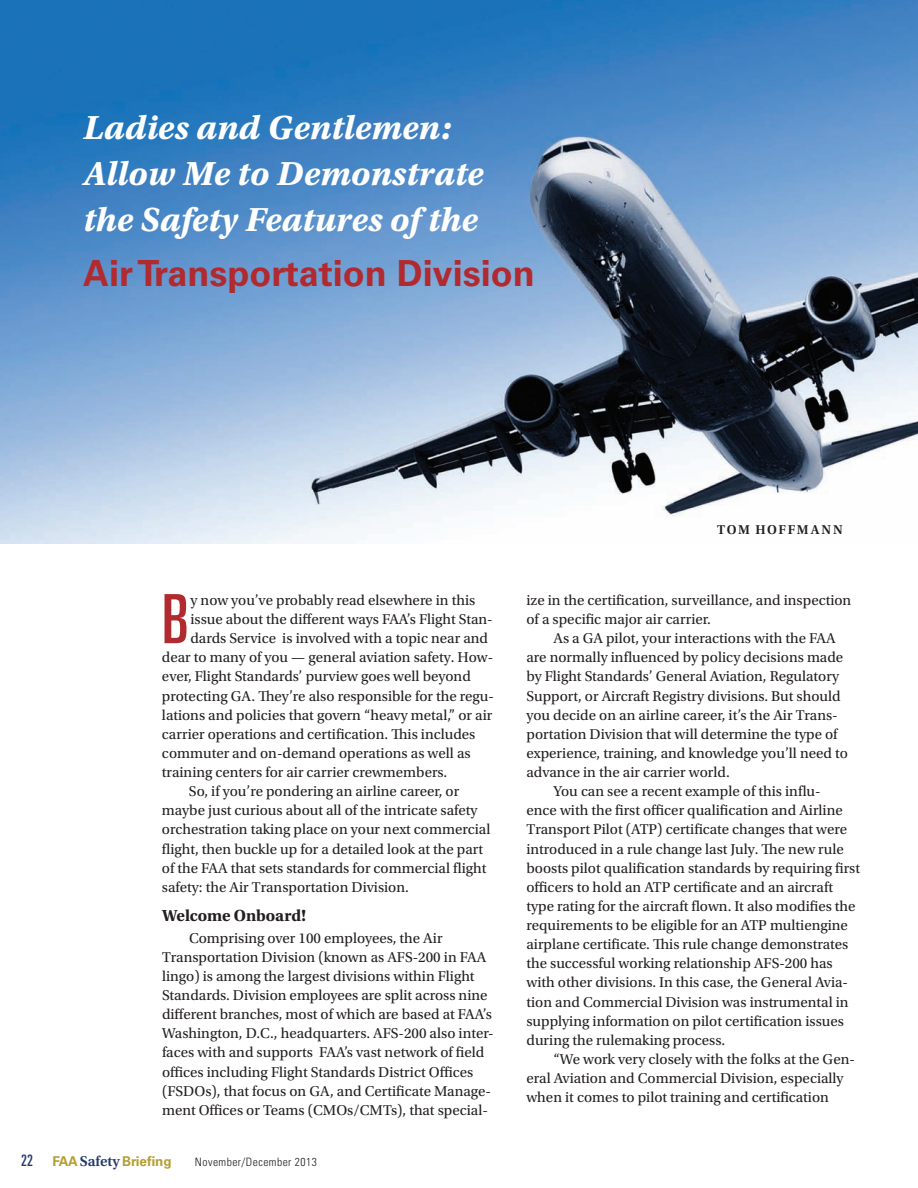
<style>
.page{position:relative;width:918px;height:1188px;background:#fff}
.page>*{position:absolute;margin:0;border:0;box-sizing:border-box;transform-origin:0 0}
.t1{font:ultra-condensed 67.95px "Univers LT Std";color:#b02a2f}
.t2{font:700 36px "Univers LT Std";color:#b02a2f}
.t3{font:35.25px/46px "Utopia Std Bold Capt It";color:#fff}
.t4{font:700 16.8px "Utopia Std";letter-spacing:-.01em;color:#231f20}
.t5{font:15px/19px "Utopia Std";color:#231f20}
.t6{font:700 13.5px "Univers LT Std";color:#b49e32}
.t7{font:600 13.5px "Utopia Std";color:#231f20}
.t8{font:300 condensed 11.55px "Univers LT Std";letter-spacing:.04em;color:#231f20}
.s1{font-weight:400;font-stretch:ultra-condensed;font-size:15.75px;color:#253b6c}
.s2{font-family:"Utopia Std";font-weight:600;font-size:15px;color:#253b6c}
</style>
<div class="page">
<img style="left:0;top:0;width:918px;height:544px">
<p class="t3" style="left:83px;top:105px;width:402px">Ladies and Gentlemen:<br>Allow Me to Demonstrate the Safety Features of the</p>
<p class="t2" style="left:83px;top:253px;width:453px">Air Transportation Division</p>
<p class="t7" style="left:717px;top:522px;width:22px">TOM</p>
<p class="t7" style="left:756px;top:522px;width:16px">HOFFMANN</p>
<p class="t1" style="left:162px;top:580px;width:28px">B</p>
<p class="t5" style="left:190px;top:591px;width:286px">y now you’ve probably read elsewhere in this</p>
<p class="t5" style="left:190px;top:610px;width:304px">issue about the different ways FAA’s Flight Stan-</p>
<p class="t5" style="left:190px;top:629px;width:299px">dards Service is involved with a topic near and</p>
<p class="t5" style="left:162px;top:648px;width:333px">dear to many of you — general aviation safety. How-</p>
<p class="t5" style="left:162px;top:667px;width:310px">ever, Flight Standards’ purview goes well beyond</p>
<p class="t5" style="left:162px;top:686px;width:334px">protecting GA. They’re also responsible for the regu-</p>
<p class="t5" style="left:162px;top:706px;width:332px">lations and policies that govern “heavy metal,” or air</p>
<p class="t5" style="left:162px;top:725px;width:315px">carrier operations and certification. This includes</p>
<p class="t5" style="left:162px;top:744px;width:310px">commuter and on-demand operations as well as</p>
<p class="t5" style="left:162px;top:763px;width:287px">training centers for air carrier crewmembers.</p>
<p class="t5" style="left:189px;top:782px;width:272px">So, if you’re pondering an airline career, or</p>
<p class="t5" style="left:162px;top:801px;width:317px">maybe just curious about all of the intricate safety</p>
<p class="t5" style="left:162px;top:820px;width:330px">orchestration taking place on your next commercial</p>
<p class="t5" style="left:162px;top:839px;width:323px">flight, then buckle up for a detailed look at the part</p>
<p class="t5" style="left:162px;top:859px;width:326px">of the FAA that sets standards for commercial flight</p>
<p class="t5" style="left:162px;top:878px;width:248px">safety: the Air Transportation Division.</p>
<p class="t4" style="left:162px;top:906px;width:146px">Welcome Onboard!</p>
<p class="t5" style="left:162px;top:929px;width:333px;text-indent:27px">Comprising over 100 employees, the Air Transportation Division (known as AFS-200 in FAA lingo) is among the largest divisions within Flight Standards. Division employees are split across nine different branches, most of which are based at FAA’s Washington, D.C., headquarters. AFS-200 also inter&shy;faces with and supports FAA’s vast network of field offices including Flight Standards District Offices (FSDOs), that focus on GA, and Certificate Manage&shy;ment Offices or Teams (CMOs/CMTs), that special-</p>
<p class="t6" style="left:21px;top:1153px;width:152px"><span class="s1">22</span> FAA <span class="s2">SAFETY</span> Briefing</p>
<p class="t8" style="left:195px;top:1155px;width:123px">November/December 2013</p>
<p class="t5" style="left:526px;top:591px;width:326px">ize in the certification, surveillance, and inspection</p>
<p class="t5" style="left:526px;top:610px;width:186px">of a specific major air carrier.</p>
<p class="t5" style="left:554px;top:629px;width:284px">As a GA pilot, your interactions with the FAA</p>
<p class="t5" style="left:526px;top:648px;width:318px">are normally influenced by policy decisions made</p>
<p class="t5" style="left:526px;top:667px;width:314px">by Flight Standards’ General Aviation, Regulatory</p>
<p class="t5" style="left:526px;top:686px;width:316px">Support, or Aircraft Registry divisions. But should</p>
<p class="t5" style="left:526px;top:706px;width:313px">you decide on an airline career, it’s the Air Trans-</p>
<p class="t5" style="left:526px;top:725px;width:313px">portation Division that will determine the type of</p>
<p class="t5" style="left:526px;top:744px;width:323px">experience, training, and knowledge you’ll need to</p>
<p class="t5" style="left:526px;top:763px;width:205px">advance in the air carrier world.</p>
<p class="t5" style="left:554px;top:782px;width:269px">You can see a recent example of this influ-</p>
<p class="t5" style="left:526px;top:801px;width:318px">ence with the first officer qualification and Airline</p>
<p class="t5" style="left:526px;top:820px;width:322px">Transport Pilot (ATP) certificate changes that were</p>
<p class="t5" style="left:526px;top:839px;width:319px">introduced in a rule change last July. The new rule</p>
<p class="t5" style="left:526px;top:859px;width:335px">boosts pilot qualification standards by requiring first</p>
<p class="t5" style="left:526px;top:878px;width:308px">officers to hold an ATP certificate and an aircraft</p>
<p class="t5" style="left:526px;top:897px;width:331px">type rating for the aircraft flown. It also modifies the</p>
<p class="t5" style="left:526px;top:916px;width:323px">requirements to be eligible for an ATP multiengine</p>
<p class="t5" style="left:526px;top:935px;width:323px">airplane certificate. This rule change demonstrates</p>
<p class="t5" style="left:526px;top:954px;width:308px">the successful working relationship AFS-200 has</p>
<p class="t5" style="left:526px;top:973px;width:323px">with other divisions. In this case, the General Avia-</p>
<p class="t5" style="left:526px;top:992px;width:324px">tion and Commercial Division was instrumental in</p>
<p class="t5" style="left:526px;top:1012px;width:319px">supplying information on pilot certification issues</p>
<p class="t5" style="left:526px;top:1031px;width:200px">during the rulemaking process.</p>
<p class="t5" style="left:554px;top:1050px;width:303px">“We work very closely with the folks at the Gen-</p>
<p class="t5" style="left:526px;top:1069px;width:319px">eral Aviation and Commercial Division, especially</p>
<p class="t5" style="left:526px;top:1088px;width:304px">when it comes to pilot training and certification</p>
</div>
